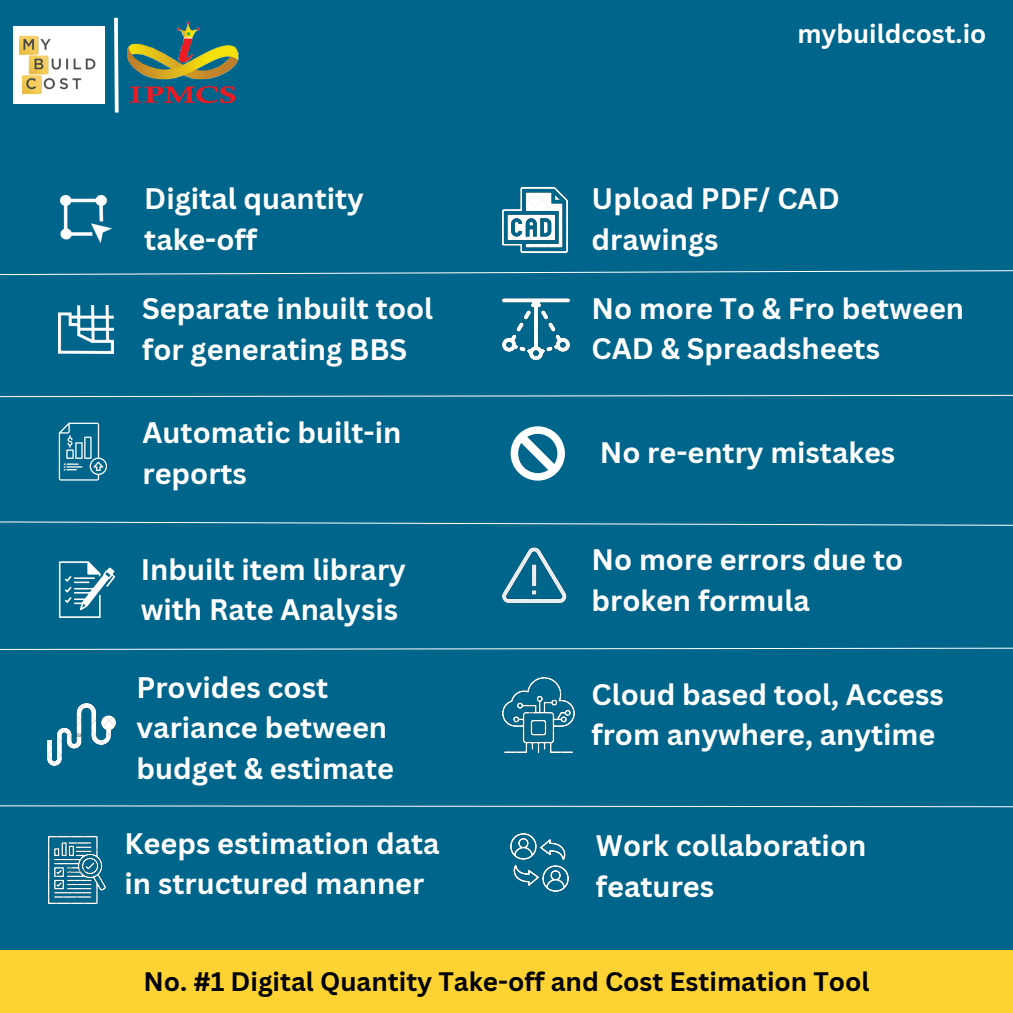
<style>
.page{position:relative;width:1013px;height:1013px;background:#fff}
.page>*{position:absolute;margin:0;border:0;box-sizing:border-box;transform-origin:0 0}
.t1{font:700 28.88px/40.2px "Canva Sans";color:#fff}
.t2{font:700 26px "Canva Sans";color:#000}
.t3{font:700 25.88px "Canva Sans";color:#fff}
</style>
<div class="page">
<div style="left:0;top:0;width:1012px;height:1012px;background:#00658a"></div>
<div style="left:0;top:949px;width:1012px;height:63px;background:#fcd332"></div>
<div style="left:13px;top:26px;width:92px;height:78px;background:#fff"></div>
<img style="left:20px;top:35px;width:76px;height:60px">
<svg style="left:114px;top:17px;width:5px;height:96px"></svg>
<img style="left:128px;top:21px;width:111px;height:83px">
<svg style="left:59px;top:422px;width:48px;height:58px"></svg>
<svg style="left:59px;top:561px;width:56px;height:56px"></svg>
<svg style="left:0;top:270px;width:1012px;height:5px"></svg>
<svg style="left:0;top:394px;width:1012px;height:3px"></svg>
<svg style="left:0;top:521px;width:1012px;height:5px"></svg>
<svg style="left:0;top:647px;width:1012px;height:3px"></svg>
<img style="left:59px;top:305px;width:54px;height:48px">
<img style="left:61px;top:195px;width:51px;height:48px">
<img style="left:502px;top:187px;width:65px;height:65px">
<img style="left:502px;top:298px;width:67px;height:61px">
<svg style="left:510px;top:426px;width:55px;height:54px"></svg>
<img style="left:502px;top:547px;width:65px;height:57px">
<img style="left:502px;top:677px;width:72px;height:75px">
<img style="left:510px;top:833px;width:58px;height:58px">
<img style="left:49px;top:836px;width:57px;height:67px">
<img style="left:48px;top:703px;width:67px;height:62px">
<svg style="left:0;top:805px;width:1012px;height:2px"></svg>
<p class="t1" style="left:144px;top:178px;width:221px">Digital quantity take-off</p>
<p class="t1" style="left:142px;top:288px;width:292px">Separate inbuilt tool for generating BBS</p>
<p class="t1" style="left:142px;top:412px;width:260px">Automatic built-in reports</p>
<p class="t1" style="left:141px;top:548px;width:267px">Inbuilt item library with Rate Analysis</p>
<p class="t1" style="left:136px;top:666px;width:259px">Provides cost variance between budget &amp; estimate</p>
<p class="t1" style="left:125px;top:822px;width:316px">Keeps estimation data in structured manner</p>
<p class="t3" style="left:797px;top:16px;width:190px">mybuildcost.io</p>
<p class="t1" style="left:591px;top:178px;width:250px">Upload PDF/ CAD drawings</p>
<p class="t1" style="left:591px;top:287px;width:374px">No more To &amp; Fro between<br>CAD &amp; Spreadsheets</p>
<p class="t1" style="left:599px;top:431px;width:297px">No re-entry mistakes</p>
<p class="t1" style="left:591px;top:539px;width:313px">No more errors due to broken formula</p>
<p class="t1" style="left:591px;top:673px;width:353px">Cloud based tool, Access from anywhere, anytime</p>
<p class="t1" style="left:596px;top:825px;width:272px">Work collaboration features</p>
<p class="t2" style="left:143px;top:962px;width:727px">No. #1 Digital Quantity Take-off and Cost Estimation Tool</p>
</div>
